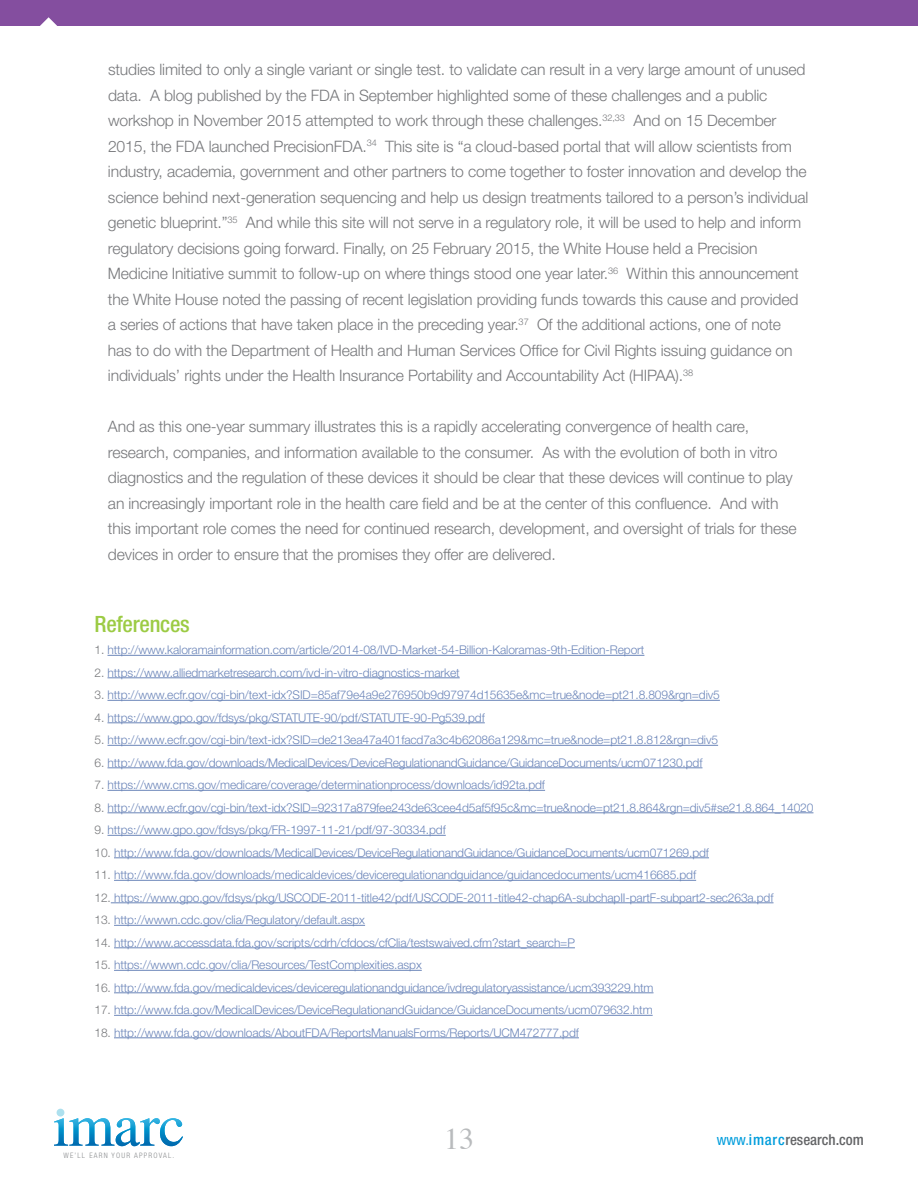
<style>
.page{position:relative;width:918px;height:1188px;background:#fff}
.page>*{position:absolute;margin:0;border:0;box-sizing:border-box;transform-origin:0 0}
.t1{font:29.85px "Times";color:#b9bbbd}
.t2{font:500 condensed 22.5px "Helvetica Neue";letter-spacing:-.01em;color:#9ccb44}
.t3{font:300 15.75px/25.5px "Helvetica Neue";letter-spacing:-.01em;color:#77787b}
.t4{font:500 condensed 15px "Helvetica Neue";color:#636466}
.t5{font:300 12px "Helvetica Neue";letter-spacing:-.01em;color:#6b85b9}
.t6{font:300 condensed 7.5px "Helvetica Neue";letter-spacing:.16em;color:#8a8c8e}
.s1{color:#77787b}
.s2{font-weight:400;color:#009ddc}
.s3{color:#009ddc}
</style>
<div class="page">
<div style="left:0;top:0;width:918px;height:26px;background:#844e9f"></div>
<svg style="left:40px;top:17px;width:17px;height:9px"></svg>
<img style="left:54px;top:1118px;width:129px;height:28px">
<div style="left:57px;top:1109px;width:7px;height:8px;background:#ade0ee;border-radius:50%"></div>
<hr style="left:107px;top:655px;width:537px;height:1px;background:#6b85b9">
<hr style="left:107px;top:678px;width:353px;height:1px;background:#6b85b9">
<hr style="left:107px;top:700px;width:613px;height:1px;background:#6b85b9">
<hr style="left:107px;top:723px;width:378px;height:1px;background:#6b85b9">
<hr style="left:107px;top:745px;width:611px;height:1px;background:#6b85b9">
<hr style="left:107px;top:768px;width:595px;height:1px;background:#6b85b9">
<hr style="left:107px;top:790px;width:438px;height:1px;background:#6b85b9">
<hr style="left:107px;top:813px;width:706px;height:1px;background:#6b85b9">
<hr style="left:107px;top:835px;width:339px;height:1px;background:#6b85b9">
<hr style="left:114px;top:858px;width:595px;height:1px;background:#6b85b9">
<hr style="left:114px;top:880px;width:582px;height:1px;background:#6b85b9">
<hr style="left:111px;top:903px;width:663px;height:1px;background:#6b85b9">
<hr style="left:114px;top:925px;width:251px;height:1px;background:#6b85b9">
<hr style="left:114px;top:948px;width:461px;height:1px;background:#6b85b9">
<hr style="left:114px;top:970px;width:308px;height:1px;background:#6b85b9">
<hr style="left:114px;top:993px;width:540px;height:1px;background:#6b85b9">
<hr style="left:114px;top:1015px;width:539px;height:1px;background:#6b85b9">
<hr style="left:114px;top:1038px;width:465px;height:1px;background:#6b85b9">
<p class="t3" style="left:108px;top:56px;width:702px">studies limited to only a single variant or single test. to validate can result in a very large amount of unused data. A blog published by the FDA in September highlighted some of these challenges and a public workshop in November 2015 attempted to work through these challenges.<sup>32,33</sup> And on 15 December 2015, the FDA launched PrecisionFDA.<sup>34</sup> This site is “a cloud-based portal that will allow scientists from industry, academia, government and other partners to come together to foster innovation and develop the science behind next-generation sequencing and help us design treatments tailored to a person’s individual genetic blueprint.”<sup>35</sup> And while this site will not serve in a regulatory role, it will be used to help and inform regulatory decisions going forward. Finally, on 25 February 2015, the White House held a Precision Medicine Initiative summit to follow-up on where things stood one year later.<sup>36</sup> Within this announcement the White House noted the passing of recent legislation providing funds towards this cause and provided a series of actions that have taken place in the preceding year.<sup>37</sup> Of the additional actions, one of note has to do with the Department of Health and Human Services Office for Civil Rights issuing guidance on individuals’ rights under the Health Insurance Portability and Accountability Act (HIPAA).<sup>38</sup></p>
<p class="t3" style="left:108px;top:413px;width:690px">And as this one-year summary illustrates this is a rapidly accelerating convergence of health care, research, companies, and information available to the consumer. As with the evolution of both in vitro diagnostics and the regulation of these devices it should be clear that these devices will continue to play an increasingly important role in the health care field and be at the center of this confluence. And with this important role comes the need for continued research, development, and oversight of trials for these devices in order to ensure that the promises they offer are delivered.</p>
<h2 class="t2" style="left:94px;top:610px;width:97px">References</h2>
<p class="t5" style="left:94px;top:643px;width:551px"><span class="s1">1.</span> http://www.kaloramainformation.com/article/2014-08/IVD-Market-54-Billion-Kaloramas-9th-Edition-Report</p>
<p class="t5" style="left:94px;top:665px;width:367px"><span class="s1">2.</span> https://www.alliedmarketresearch.com/ivd-in-vitro-diagnostics-market</p>
<p class="t5" style="left:94px;top:688px;width:627px"><span class="s1">3.</span> http://www.ecfr.gov/cgi-bin/text-idx?SID=85af79e4a9e276950b9d97974d15635e&amp;mc=true&amp;node=pt21.8.809&amp;rgn=div5</p>
<p class="t5" style="left:94px;top:710px;width:392px"><span class="s1">4.</span> https://www.gpo.gov/fdsys/pkg/STATUTE-90/pdf/STATUTE-90-Pg539.pdf</p>
<p class="t5" style="left:94px;top:733px;width:625px"><span class="s1">5.</span> http://www.ecfr.gov/cgi-bin/text-idx?SID=de213ea47a401facd7a3c4b62086a129&amp;mc=true&amp;node=pt21.8.812&amp;rgn=div5</p>
<p class="t5" style="left:94px;top:755px;width:609px"><span class="s1">6.</span> http://www.fda.gov/downloads/MedicalDevices/DeviceRegulationandGuidance/GuidanceDocuments/ucm071230.pdf</p>
<p class="t5" style="left:94px;top:778px;width:452px"><span class="s1">7.</span> https://www.cms.gov/medicare/coverage/determinationprocess/downloads/id92ta.pdf</p>
<p class="t5" style="left:94px;top:800px;width:720px"><span class="s1">8.</span> http://www.ecfr.gov/cgi-bin/text-idx?SID=92317a879fee243de63cee4d5af5f95c&amp;mc=true&amp;node=pt21.8.864&amp;rgn=div5#se21.8.864_14020</p>
<p class="t5" style="left:94px;top:823px;width:353px"><span class="s1">9.</span> https://www.gpo.gov/fdsys/pkg/FR-1997-11-21/pdf/97-30334.pdf</p>
<p class="t5" style="left:94px;top:845px;width:616px"><span class="s1">10.</span> http://www.fda.gov/downloads/MedicalDevices/DeviceRegulationandGuidance/GuidanceDocuments/ucm071269.pdf</p>
<p class="t5" style="left:94px;top:868px;width:603px"><span class="s1">11.</span> http://www.fda.gov/downloads/medicaldevices/deviceregulationandguidance/guidancedocuments/ucm416685.pdf</p>
<p class="t5" style="left:94px;top:890px;width:681px"><span class="s1">12.</span> https://www.gpo.gov/fdsys/pkg/USCODE-2011-title42/pdf/USCODE-2011-title42-chap6A-subchapII-partF-subpart2-sec263a.pdf</p>
<p class="t5" style="left:94px;top:913px;width:272px"><span class="s1">13.</span> http://wwwn.cdc.gov/clia/Regulatory/default.aspx</p>
<p class="t5" style="left:94px;top:935px;width:482px"><span class="s1">14.</span> http://www.accessdata.fda.gov/scripts/cdrh/cfdocs/cfClia/testswaived.cfm?start_search=P</p>
<p class="t5" style="left:94px;top:958px;width:329px"><span class="s1">15.</span> https://wwwn.cdc.gov/clia/Resources/TestComplexities.aspx</p>
<p class="t5" style="left:94px;top:980px;width:561px"><span class="s1">16.</span> http://www.fda.gov/medicaldevices/deviceregulationandguidance/ivdregulatoryassistance/ucm393229.htm</p>
<p class="t5" style="left:94px;top:1003px;width:560px"><span class="s1">17.</span> http://www.fda.gov/MedicalDevices/DeviceRegulationandGuidance/GuidanceDocuments/ucm079632.htm</p>
<p class="t5" style="left:94px;top:1025px;width:486px"><span class="s1">18.</span> http://www.fda.gov/downloads/AboutFDA/ReportsManualsForms/Reports/UCM472777.pdf</p>
<p class="t6" style="left:63px;top:1151px;width:112px">WE’LL EARN YOUR APPROVAL.</p>
<h1 class="t1" style="left:444px;top:1111px;width:31px">13</h1>
<p class="t4" style="left:717px;top:1131px;width:149px"><span class="s2">www.</span><span class="s3">imarc</span>research.com</p>
</div>
